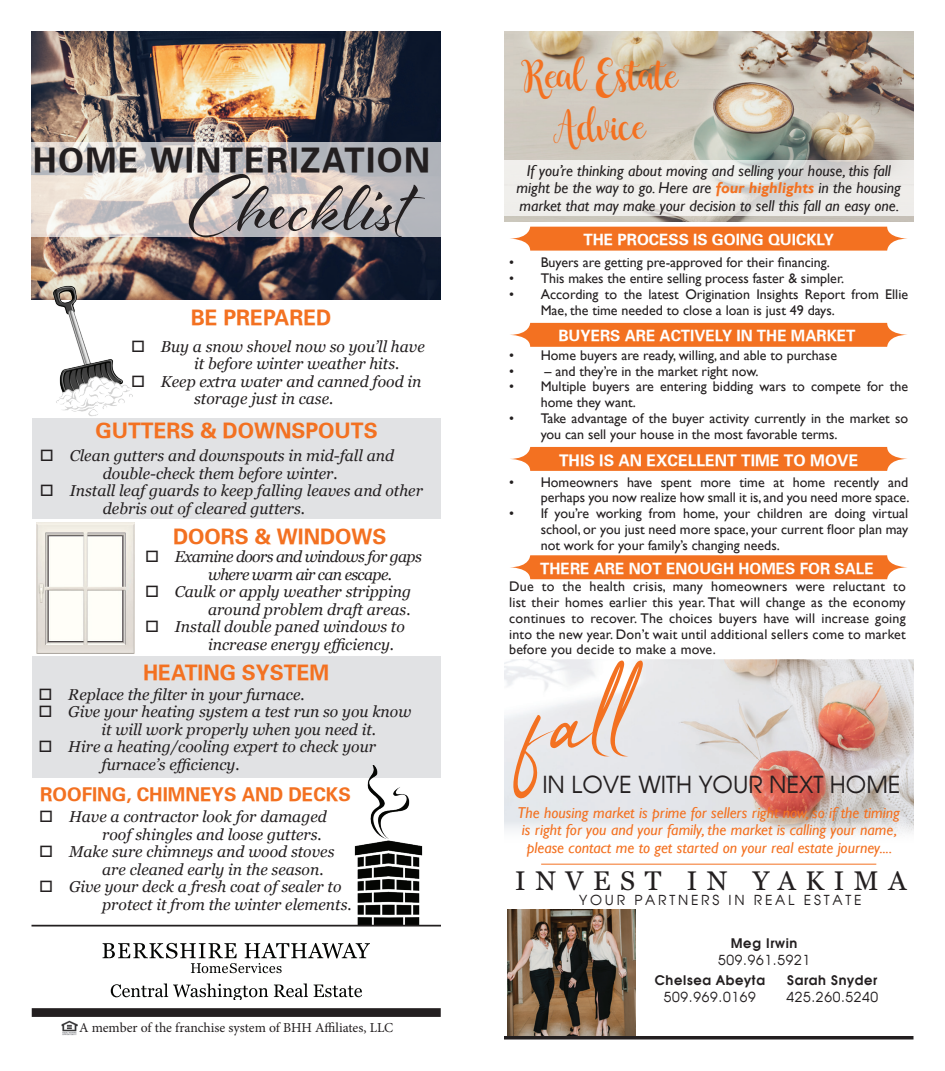
<style>
.page{position:relative;width:945px;height:1071px;background:#fff}
.page>*{position:absolute;margin:0;border:0;box-sizing:border-box;transform-origin:0 0}
.t1{font:127.92px "Apalu";color:#f37121}
.t2{font:84px "Al Fresco";color:#231f20}
.t3{font:34.3px/51.4px "Buttercup Sample";color:#f37121;text-align:center}
.t4{font:700 33.25px "Universe 65";letter-spacing:.04em;color:#231f20}
.t5{font:26.78px "Georgia Pro";letter-spacing:.36em;color:#231f20}
.t6{font:23.45px "Moderne";color:#231f20}
.t7{font:700 21px "Universe 65";color:#f37121}
.t8{font:700 18.72px "Universe 65";color:#f37121}
.t9{font:italic 15.75px/17.5px "Georgia";color:#231f20}
.t10{font:italic 15.75px/17.5px "Gill Sans";color:#f37121;text-align:center}
.t11{font:italic 15.75px/17.5px "Gill Sans";color:#231f20;text-align:center}
.t12{font:italic 15.75px/17.5px "Georgia";letter-spacing:-.04em;color:#231f20}
.t13{font:700 15.75px "Universe 65";color:#fff}
.t14{font:700 15.4px "Universe 65";color:#fff}
.t15{font:14px/15.8px "Gill Sans";color:#231f20}
.t16{font:13.83px "Moderne";letter-spacing:.05em;color:#231f20}
.t17{font:13.83px "Moderne Demi";letter-spacing:.05em;color:#231f20}
.t18{font:13.83px "Moderne";letter-spacing:.2em;color:#231f20}
.t19{font:13.65px "Minion Pro";color:#231f20}
.s1{font-weight:700;color:#f37121}
</style>
<div class="page">
<svg style="left:510px;top:227px;width:397px;height:24px;background:#f47e35"></svg>
<img style="left:504px;top:32px;width:409px;height:190px">
<hr style="left:541px;top:864px;width:335px;height:1px;background:#f37121">
<img style="left:504px;top:660px;width:410px;height:177px">
<svg style="left:510px;top:323px;width:397px;height:24px;background:#f47d34"></svg>
<svg style="left:510px;top:447px;width:397px;height:24px;background:#f37c33"></svg>
<svg style="left:510px;top:555px;width:397px;height:24px;background:#f47d35"></svg>
<svg style="left:504px;top:160px;width:410px;height:55px;background:#e9e8e5"></svg>
<img style="left:32px;top:32px;width:409px;height:267px">
<div style="left:32px;top:418px;width:409px;height:101px;background:#e1e2e4"></div>
<div style="left:32px;top:656px;width:409px;height:121px;background:#e1e2e4"></div>
<img style="left:350px;top:765px;width:83px;height:160px">
<img style="left:41px;top:283px;width:91px;height:133px">
<div style="left:32px;top:1008px;width:409px;height:9px;background:#231f20"></div>
<img style="left:36px;top:522px;width:99px;height:131px">
<svg style="left:32px;top:142px;width:409px;height:94px;background:#d1ccca"></svg>
<svg style="left:102px;top:943px;width:268px;height:30px"></svg>
<svg style="left:111px;top:983px;width:157px;height:17px"></svg>
<svg style="left:274px;top:983px;width:34px;height:14px"></svg>
<svg style="left:314px;top:985px;width:48px;height:12px"></svg>
<img style="left:62px;top:1021px;width:15px;height:14px">
<hr style="left:32px;top:925px;width:409px;height:2px;background:#231f20">
<img style="left:508px;top:909px;width:128px;height:127px">
<svg style="left:504px;top:1036px;width:410px;height:4px;background:#3e3a3b"></svg>
<h3 class="t4" style="left:33px;top:140px;width:399px">HOME WINTERIZATION</h3>
<h2 class="t2" style="left:189px;top:150px;width:221px">Checklist</h2>
<h3 class="t7" style="left:191px;top:305px;width:142px">BE PREPARED</h3>
<p class="t9" style="left:194px;top:338px;width:232px;text-indent:-63px">□ Buy a snow shovel now so you’ll have it before winter weather hits.</p>
<p class="t9" style="left:194px;top:373px;width:229px;text-indent:-63px">□ Keep extra water and canned food in storage just in case.</p>
<h3 class="t7" style="left:95px;top:418px;width:284px">GUTTERS &amp; DOWNSPOUTS</h3>
<p class="t9" style="left:40px;top:447px;width:356px;text-align:center">□ Clean gutters and downspouts in mid-fall and double-check them before winter.</p>
<p class="t9" style="left:103px;top:482px;width:322px;text-indent:-63px">□ Install leaf guards to keep falling leaves and other debris out of cleared gutters.</p>
<h3 class="t7" style="left:173px;top:524px;width:215px">DOORS &amp; WINDOWS</h3>
<p class="t12" style="left:208px;top:548px;width:215px;text-indent:-63px">□ Examine doors and windows for gaps where warm air can escape.</p>
<p class="t9" style="left:145px;top:583px;width:268px;text-align:right">□ Caulk or apply weather stripping around problem draft areas.</p>
<p class="t9" style="left:208px;top:618px;width:198px;text-indent:-63px">□ Install double paned windows to increase energy efficiency.</p>
<p class="t9" style="left:38px;top:686px;width:268px">□ Replace the filter in your furnace.</p>
<p class="t9" style="left:102px;top:703px;width:311px;text-indent:-63px">□ Give your heating system a test run so you know it will work properly when you need it.</p>
<p class="t9" style="left:102px;top:738px;width:276px;text-indent:-63px">□ Hire a heating/cooling expert to check your furnace’s efficiency.</p>
<h3 class="t7" style="left:143px;top:660px;width:188px">HEATING SYSTEM</h3>
<h3 class="t8" style="left:40px;top:783px;width:312px">ROOFING, CHIMNEYS AND DECKS</h3>
<p class="t9" style="left:102px;top:808px;width:226px;text-indent:-63px">□ Have a contractor look for damaged roof shingles and loose gutters.</p>
<p class="t9" style="left:102px;top:843px;width:234px;text-indent:-63px">□ Make sure chimneys and wood stoves are cleaned early in the season.</p>
<p class="t9" style="left:102px;top:878px;width:251px;text-indent:-63px">□ Give your deck a fresh coat of sealer to protect it from the winter elements.</p>
<p class="t19" style="left:79px;top:1018px;width:316px">A member of the franchise system of BHH Affiliates, LLC</p>
<h3 class="t3" style="left:521px;top:52px;width:157px">Real Estate<br>Advice</h3>
<p class="t11" style="left:517px;top:162px;width:386px">If you’re thinking about moving and selling your house, this fall might be the way to go. Here are <span class="s1">four highlights</span> in the housing market that may make your decision to sell this fall an easy one.</p>
<p class="t14" style="left:583px;top:230px;width:252px">THE PROCESS IS GOING QUICKLY</p>
<p class="t15" style="left:509px;top:255px;width:322px">• Buyers are getting pre-approved for their financing.</p>
<p class="t15" style="left:509px;top:271px;width:337px">• This makes the entire selling process faster &amp; simpler.</p>
<p class="t15" style="left:541px;top:287px;width:369px;text-indent:-32px">• According to the latest Origination Insights Report from Ellie<br>Mae, the time needed to close a loan is just 49 days.</p>
<p class="t14" style="left:558px;top:327px;width:299px">BUYERS ARE ACTIVELY IN THE MARKET</p>
<p class="t15" style="left:509px;top:348px;width:329px">• Home buyers are ready, willing, and able to purchase</p>
<p class="t15" style="left:509px;top:363px;width:251px">• – and they’re in the market right now.</p>
<p class="t15" style="left:541px;top:379px;width:369px;text-indent:-32px">• Multiple buyers are entering bidding wars to compete for the home they want.</p>
<p class="t15" style="left:541px;top:411px;width:369px;text-indent:-32px">• Take advantage of the buyer activity currently in the market so you can sell your house in the most favorable terms.</p>
<p class="t15" style="left:509px;top:474px;width:402px;text-align:right">• Homeowners have spent more time at home recently and perhaps you now realize how small it is, and you need more space.</p>
<p class="t15" style="left:541px;top:506px;width:369px;text-align:justify;text-indent:-32px">• If you’re working from home, your children are doing virtual school, or you just need more space, your current floor plan may not work for your family’s changing needs.</p>
<p class="t15" style="left:509px;top:579px;width:398px;text-align:justify">Due to the health crisis, many homeowners were reluctant to list their homes earlier this year. That will change as the economy continues to recover. The choices buyers have will increase going into the new year. Don’t wait until additional sellers come to market before you decide to make a move.</p>
<p class="t13" style="left:559px;top:451px;width:301px">THIS IS AN EXCELLENT TIME TO MOVE</p>
<p class="t14" style="left:540px;top:559px;width:335px">THERE ARE NOT ENOUGH HOMES FOR SALE</p>
<h1 class="t1" style="left:528px;top:645px;width:104px">fall</h1>
<h3 class="t6" style="left:542px;top:770px;width:360px">IN LOVE WITH YOUR NEXT HOME</h3>
<p class="t10" style="left:517px;top:804px;width:384px">The housing market is prime for sellers right now, so if the timing is right for you and your family, the market is calling your name, please contact me to get started on your real estate journey....</p>
<h3 class="t5" style="left:515px;top:865px;width:393px">INVEST IN YAKIMA</h3>
<p class="t18" style="left:579px;top:892px;width:284px">YOUR PARTNERS IN REAL ESTATE</p>
<p class="t17" style="left:731px;top:935px;width:68px">Meg Irwin</p>
<p class="t16" style="left:718px;top:951px;width:93px">509.961.5921</p>
<p class="t17" style="left:787px;top:972px;width:92px">Sarah Snyder</p>
<p class="t16" style="left:786px;top:988px;width:93px">425.260.5240</p>
<p class="t17" style="left:655px;top:972px;width:112px">Chelsea Abeyta</p>
<p class="t16" style="left:664px;top:988px;width:93px">509.969.0169</p>
</div>
